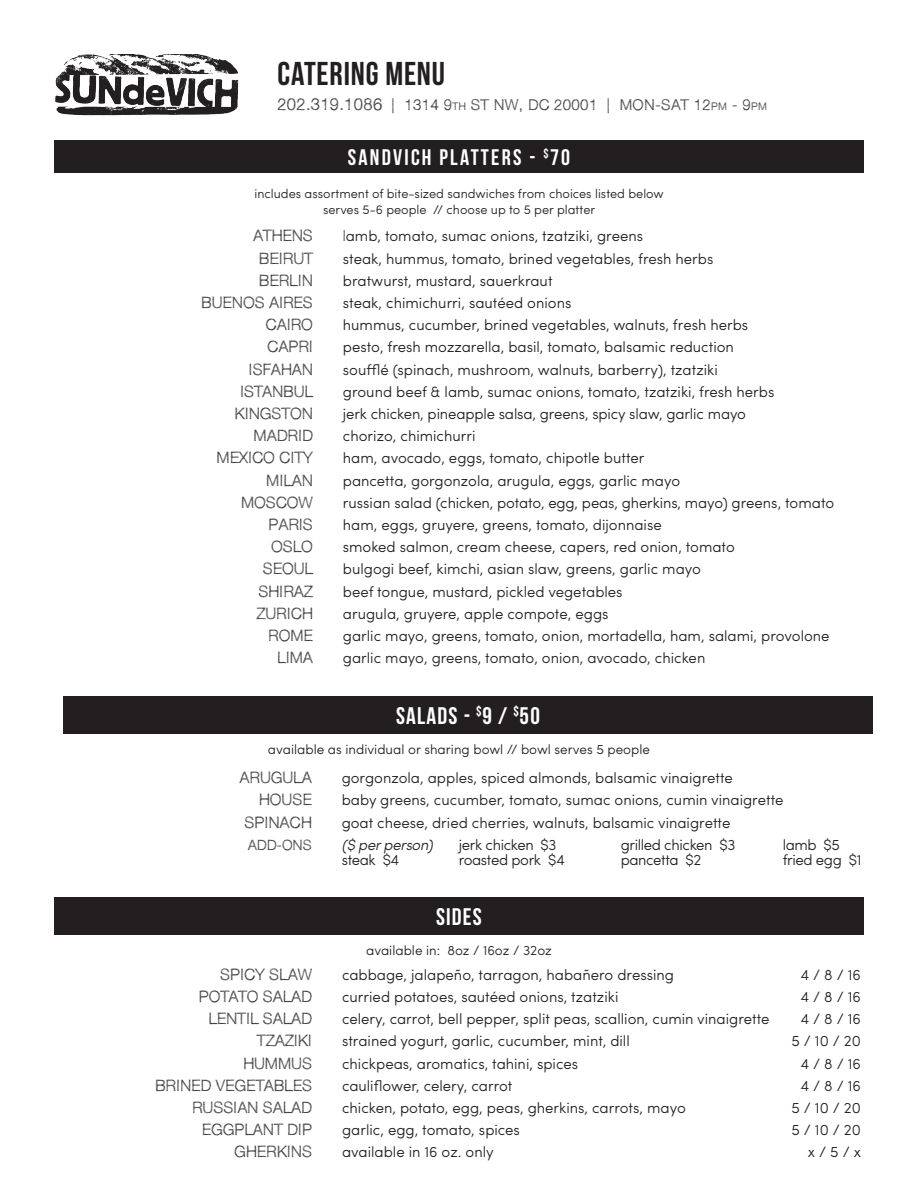
<style>
.page{position:relative;width:918px;height:1188px;background:#fff}
.page>*{position:absolute;margin:0;border:0;box-sizing:border-box;transform-origin:0 0}
.t1{font:33px "Bebas Neue";letter-spacing:.025em;color:#231f20}
.t2{font:24px "Bebas Neue";letter-spacing:.05em;color:#fff}
.t3{font:22.5px "Bebas Neue";letter-spacing:.1em;color:#fff}
.Menu_Item{font:300 15.75px "Sketchetik";color:#231f20}
.Menu_Item-2{font:300 15px "Sofia Pro";color:#231f20}
.Menu_Item-3{font:300 15px "Sofia Pro";letter-spacing:-.025em;color:#231f20}
.t4{font:300 15px "Sketchetik";letter-spacing:.025em;color:#231f20}
.Menu_Item-4{font:italic 300 15px "Sofia Pro";color:#231f20}
.Menu_Item-5{font:300 14.25px "Sketchetik";color:#231f20}
.Menu_Item-6{font:300 13.5px "Sofia Pro";color:#231f20}
.Menu_Item-7{font:300 12.75px/15.8px "Sofia Pro";color:#231f20;text-align:center}
.s1{font-size:16.5px}
.s2{font-size:10.5px}
.s3{font-family:"Sketchetik"}
</style>
<div class="page">
<img style="left:55px;top:54px;width:184px;height:62px">
<div style="left:54px;top:141px;width:810px;height:32px;background:#231f20"></div>
<div style="left:63px;top:696px;width:810px;height:38px;background:#231f20"></div>
<div style="left:54px;top:897px;width:810px;height:38px;background:#231f20"></div>
<p class="t1" style="left:278px;top:55px;width:169px">CATERING MENU</p>
<p class="t4" style="left:278px;top:95px;width:491px"><span class="s1">202.319.1086</span> | 1314 9<span class="s2">th</span> ST NW, DC 20001 | MON-SAT 12<span class="s2">pm</span> - 9<span class="s2">pm</span></p>
<p class="t3" style="left:348px;top:145px;width:224px">SANDVICH PLATTERS - <sup>$</sup>70</p>
<p class="Menu_Item-7" style="left:254px;top:185px;width:411px">includes assortment of bite-sized sandwiches from choices listed below serves 5-6 people // choose up to 5 per platter</p>
<p class="Menu_Item" style="left:253px;top:226px;width:61px">ATHENS</p>
<p class="Menu_Item-2" style="left:343px;top:225px;width:302px"><span class="s3">l</span>amb, tomato, sumac onions, tzatziki, greens</p>
<p class="Menu_Item" style="left:259px;top:248px;width:55px">BEIRUT</p>
<p class="Menu_Item-2" style="left:343px;top:247px;width:372px">steak, hummus, tomato, brined vegetables, fresh herbs</p>
<p class="Menu_Item" style="left:259px;top:270px;width:55px">BERLIN</p>
<p class="Menu_Item-2" style="left:343px;top:269px;width:211px">bratwurst, mustard, sauerkraut</p>
<p class="Menu_Item" style="left:201px;top:293px;width:113px">BUENOS AIRES</p>
<p class="Menu_Item-2" style="left:343px;top:292px;width:230px">steak, chimichurri, sautéed onions</p>
<p class="Menu_Item" style="left:266px;top:315px;width:49px">CAIRO</p>
<p class="Menu_Item-2" style="left:343px;top:314px;width:407px">hummus, cucumber, brined vegetables, walnuts, fresh herbs</p>
<p class="Menu_Item" style="left:267px;top:337px;width:47px">CAPRI</p>
<p class="Menu_Item-2" style="left:343px;top:336px;width:393px">pesto, fresh mozzarella, basil, tomato, balsamic reduction</p>
<p class="Menu_Item" style="left:249px;top:359px;width:66px">ISFAHAN</p>
<p class="Menu_Item-2" style="left:343px;top:358px;width:377px">soufflé (spinach, mushroom, walnuts, barberry), tzatziki</p>
<p class="Menu_Item" style="left:240px;top:381px;width:74px">ISTANBUL</p>
<p class="Menu_Item-2" style="left:343px;top:380px;width:433px">ground beef &amp; lamb, sumac onions, tomato, tzatziki, fresh herbs</p>
<p class="Menu_Item" style="left:235px;top:404px;width:80px">KINGSTON</p>
<p class="Menu_Item-2" style="left:343px;top:403px;width:405px">jerk chicken, pineapple salsa, greens, spicy slaw, garlic mayo</p>
<p class="Menu_Item" style="left:254px;top:426px;width:61px">MADRID</p>
<p class="Menu_Item-2" style="left:343px;top:425px;width:134px">chorizo, chimichurri</p>
<p class="Menu_Item" style="left:217px;top:448px;width:98px">MEXICO CITY</p>
<p class="Menu_Item-2" style="left:343px;top:447px;width:303px">ham, avocado, eggs, tomato, chipotle butter</p>
<p class="Menu_Item" style="left:266px;top:470px;width:48px">MILAN</p>
<p class="Menu_Item-2" style="left:343px;top:469px;width:339px">pancetta, gorgonzola, arugula, eggs, garlic mayo</p>
<p class="Menu_Item" style="left:241px;top:492px;width:73px">MOSCOW</p>
<p class="Menu_Item-2" style="left:343px;top:491px;width:493px">russian salad (chicken, potato, egg, peas, gherkins, mayo) greens, tomato</p>
<p class="Menu_Item" style="left:268px;top:515px;width:46px">PARIS</p>
<p class="Menu_Item-2" style="left:343px;top:514px;width:320px">ham, eggs, gruyere, greens, tomato, dijonnaise</p>
<p class="Menu_Item" style="left:271px;top:537px;width:43px">OSLO</p>
<p class="Menu_Item-2" style="left:343px;top:536px;width:394px">smoked salmon, cream cheese, capers, red onion, tomato</p>
<p class="Menu_Item" style="left:263px;top:559px;width:52px">SEOUL</p>
<p class="Menu_Item-2" style="left:343px;top:558px;width:360px">bulgogi beef, kimchi, asian slaw, greens, garlic mayo</p>
<p class="Menu_Item" style="left:258px;top:581px;width:56px">SHIRAZ</p>
<p class="Menu_Item-2" style="left:343px;top:580px;width:281px">beef tongue, mustard, pickled vegetables</p>
<p class="Menu_Item" style="left:256px;top:603px;width:58px">ZURICH</p>
<p class="Menu_Item-2" style="left:343px;top:602px;width:267px">arugula, gruyere, apple compote, eggs</p>
<p class="Menu_Item" style="left:268px;top:626px;width:46px">ROME</p>
<p class="Menu_Item-2" style="left:343px;top:625px;width:488px">garlic mayo, greens, tomato, onion, mortadella, ham, salami, provolone</p>
<p class="Menu_Item" style="left:277px;top:648px;width:37px">LIMA</p>
<p class="Menu_Item-2" style="left:343px;top:647px;width:364px">garlic mayo, greens, tomato, onion, avocado, chicken</p>
<p class="t2" style="left:396px;top:702px;width:145px">SALADS - <sup>$</sup>9 / <sup>$</sup>50</p>
<p class="Menu_Item-6" style="left:268px;top:739px;width:384px">available as individual or sharing bowl // bowl serves 5 people</p>
<p class="Menu_Item" style="left:240px;top:768px;width:74px">ARUGULA</p>
<p class="Menu_Item-2" style="left:342px;top:767px;width:393px">gorgonzola, apples, spiced almonds, balsamic vinaigrette</p>
<p class="Menu_Item" style="left:259px;top:790px;width:54px">HOUSE</p>
<p class="Menu_Item-2" style="left:342px;top:789px;width:443px">baby greens, cucumber, tomato, sumac onions, cumin vinaigrette</p>
<p class="Menu_Item" style="left:244px;top:812px;width:69px">SPINACH</p>
<p class="Menu_Item-2" style="left:342px;top:811px;width:390px">goat cheese, dried cherries, walnuts, balsamic vinaigrette</p>
<p class="Menu_Item-5" style="left:248px;top:836px;width:65px">ADD-ONS</p>
<p class="Menu_Item-4" style="left:342px;top:833px;width:96px">($ perperson)</p>
<p class="Menu_Item-3" style="left:459px;top:833px;width:99px">jerk chicken $3</p>
<p class="Menu_Item-3" style="left:621px;top:833px;width:116px">grilled chicken $3</p>
<p class="Menu_Item-2" style="left:783px;top:833px;width:59px">lamb $5</p>
<p class="Menu_Item-2" style="left:342px;top:849px;width:59px">steak $4</p>
<p class="Menu_Item-3" style="left:459px;top:849px;width:108px">roasted pork $4</p>
<p class="Menu_Item-3" style="left:621px;top:849px;width:82px">pancetta $2</p>
<p class="Menu_Item-3" style="left:783px;top:849px;width:80px">fried egg $1</p>
<p class="t2" style="left:436px;top:904px;width:47px">SIDES</p>
<p class="Menu_Item-6" style="left:366px;top:941px;width:187px">available in: 8oz / 16oz / 32oz</p>
<p class="Menu_Item" style="left:220px;top:965px;width:93px">SPICY SLAW</p>
<p class="Menu_Item-2" style="left:342px;top:964px;width:334px">cabbage, jalapeño, tarragon, habañero dressing</p>
<p class="Menu_Item-2" style="left:800px;top:964px;width:62px">4 / 8 / 16</p>
<p class="Menu_Item" style="left:199px;top:987px;width:115px">POTATO SALAD</p>
<p class="Menu_Item-2" style="left:342px;top:986px;width:278px">curried potatoes, sautéed onions, tzatziki</p>
<p class="Menu_Item-2" style="left:800px;top:986px;width:62px">4 / 8 / 16</p>
<p class="Menu_Item" style="left:208px;top:1009px;width:105px">LENTIL SALAD</p>
<p class="Menu_Item-2" style="left:342px;top:1008px;width:429px">celery, carrot, bell pepper, split peas, scallion, cumin vinaigrette</p>
<p class="Menu_Item-2" style="left:800px;top:1008px;width:62px">4 / 8 / 16</p>
<p class="Menu_Item" style="left:257px;top:1031px;width:57px">TZAZIKI</p>
<p class="Menu_Item-2" style="left:342px;top:1030px;width:289px">strained yogurt, garlic, cucumber, mint, dill</p>
<p class="Menu_Item-2" style="left:791px;top:1030px;width:71px">5 / 10 / 20</p>
<p class="Menu_Item" style="left:243px;top:1053px;width:70px">HUMMUS</p>
<p class="Menu_Item-2" style="left:342px;top:1052px;width:238px">chickpeas, aromatics, tahini, spices</p>
<p class="Menu_Item-2" style="left:800px;top:1052px;width:62px">4 / 8 / 16</p>
<p class="Menu_Item" style="left:155px;top:1076px;width:158px">BRINED VEGETABLES</p>
<p class="Menu_Item-2" style="left:342px;top:1075px;width:172px">cauliflower, celery, carrot</p>
<p class="Menu_Item-2" style="left:800px;top:1075px;width:62px">4 / 8 / 16</p>
<p class="Menu_Item" style="left:192px;top:1098px;width:121px">RUSSIAN SALAD</p>
<p class="Menu_Item-2" style="left:342px;top:1097px;width:346px">chicken, potato, egg, peas, gherkins, carrots, mayo</p>
<p class="Menu_Item-2" style="left:791px;top:1097px;width:71px">5 / 10 / 20</p>
<p class="Menu_Item" style="left:202px;top:1120px;width:112px">EGGPLANT DIP</p>
<p class="Menu_Item-2" style="left:342px;top:1119px;width:179px">garlic, egg, tomato, spices</p>
<p class="Menu_Item-2" style="left:791px;top:1119px;width:71px">5 / 10 / 20</p>
<p class="Menu_Item" style="left:234px;top:1142px;width:79px">GHERKINS</p>
<p class="Menu_Item-2" style="left:342px;top:1141px;width:153px">available in 16 oz. only</p>
<p class="Menu_Item-2" style="left:808px;top:1141px;width:55px">x / 5 / x</p>
</div>
